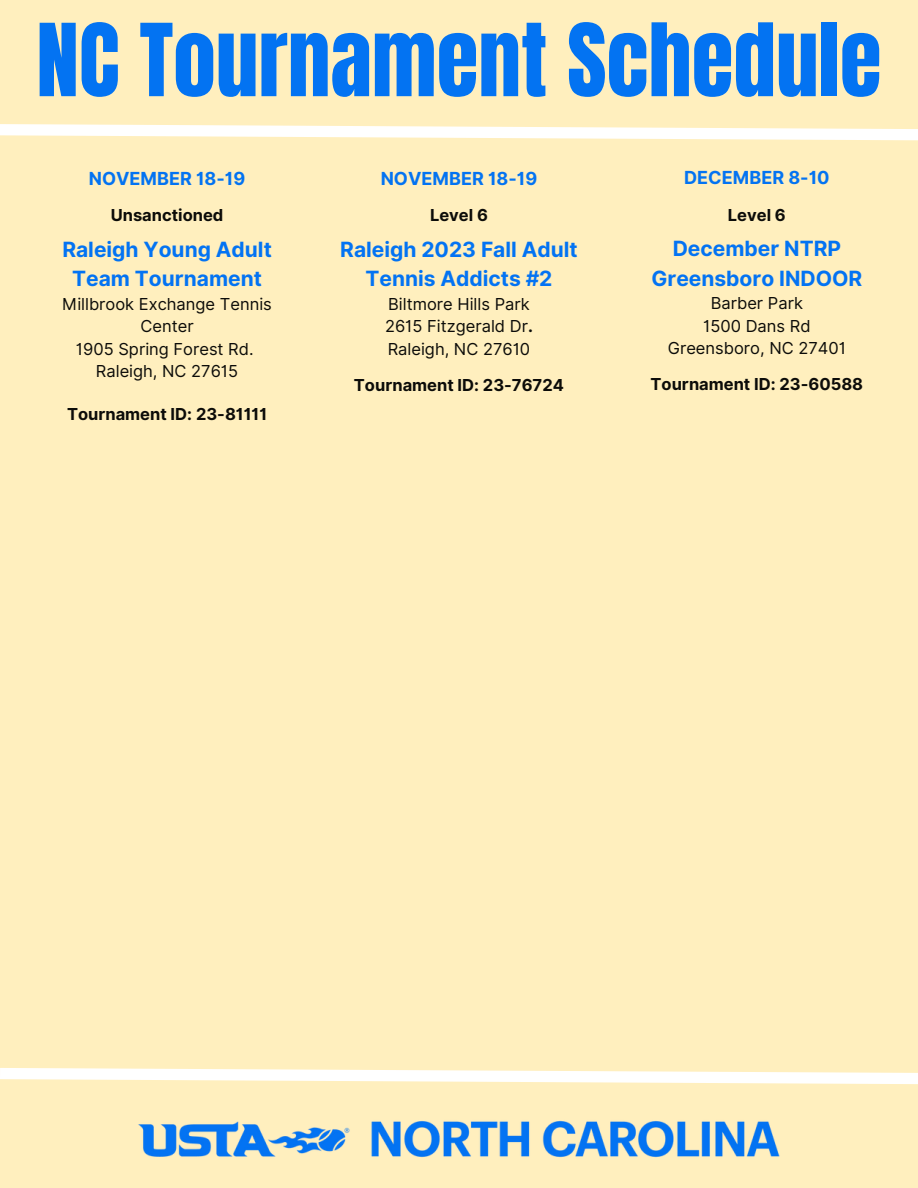
<style>
.page{position:relative;width:918px;height:1188px;background:#ffefbe}
.page>*{position:absolute;margin:0;border:0;box-sizing:border-box;transform-origin:0 0}
.t1{font:85.5px "Anton";color:#0373f2}
.t2{font:700 21px/29.2px "Inter";color:#0373f3;text-align:center}
.t3{font:700 18px "Inter";color:#0373f2}
.t4{font:16.5px/22.5px "Inter";color:#0c0c09;text-align:center}
.t5{font:700 16.5px "Inter";color:#0c0c09}
.s1{font-weight:700}
</style>
<div class="page">
<svg style="left:0;top:1068px;width:918px;height:16px"></svg>
<img style="left:138px;top:1120px;width:642px;height:38px">
<svg style="left:0;top:124px;width:918px;height:17px"></svg>
<p class="t1" style="left:36px;top:-1px;width:847px">NC Tournament Schedule</p>
<p class="t3" style="left:89px;top:168px;width:158px">NOVEMBER 18-19</p>
<p class="t5" style="left:111px;top:206px;width:114px">Unsanctioned</p>
<p class="t2" style="left:62px;top:235px;width:211px">Raleigh Young Adult<br>Team Tournament</p>
<p class="t4" style="left:62px;top:293px;width:211px">Millbrook Exchange Tennis<br>Center</p>
<p class="t4" style="left:76px;top:338px;width:179px">1905 Spring Forest Rd.</p>
<p class="t4" style="left:96px;top:360px;width:144px">Raleigh, NC 27615</p>
<p class="t5" style="left:67px;top:404px;width:202px">Tournament ID: 23-81111</p>
<p class="t3" style="left:381px;top:168px;width:158px">NOVEMBER 18-19</p>
<p class="t5" style="left:430px;top:206px;width:59px">Level 6</p>
<p class="t2" style="left:340px;top:235px;width:239px">Raleigh 2023 Fall Adult<br>Tennis Addicts #2</p>
<p class="t4" style="left:388px;top:293px;width:143px">Biltmore Hills Park</p>
<p class="t4" style="left:385px;top:315px;width:149px">2615 Fitzgerald Dr<span class="s1">.</span></p>
<p class="t4" style="left:388px;top:338px;width:144px">Raleigh, NC 27610</p>
<p class="t5" style="left:354px;top:375px;width:212px">Tournament ID: 23-76724</p>
<p class="t3" style="left:684px;top:167px;width:147px">DECEMBER 8-10</p>
<p class="t5" style="left:728px;top:205px;width:59px">Level 6</p>
<p class="t2" style="left:651px;top:234px;width:213px">December NTRP<br>Greensboro INDOOR</p>
<p class="t4" style="left:711px;top:292px;width:94px">Barber Park</p>
<p class="t4" style="left:703px;top:314px;width:109px">1500 Dans Rd</p>
<p class="t4" style="left:668px;top:337px;width:180px">Greensboro, NC 27401</p>
<p class="t5" style="left:651px;top:374px;width:214px">Tournament ID: 23-60588</p>
</div>
